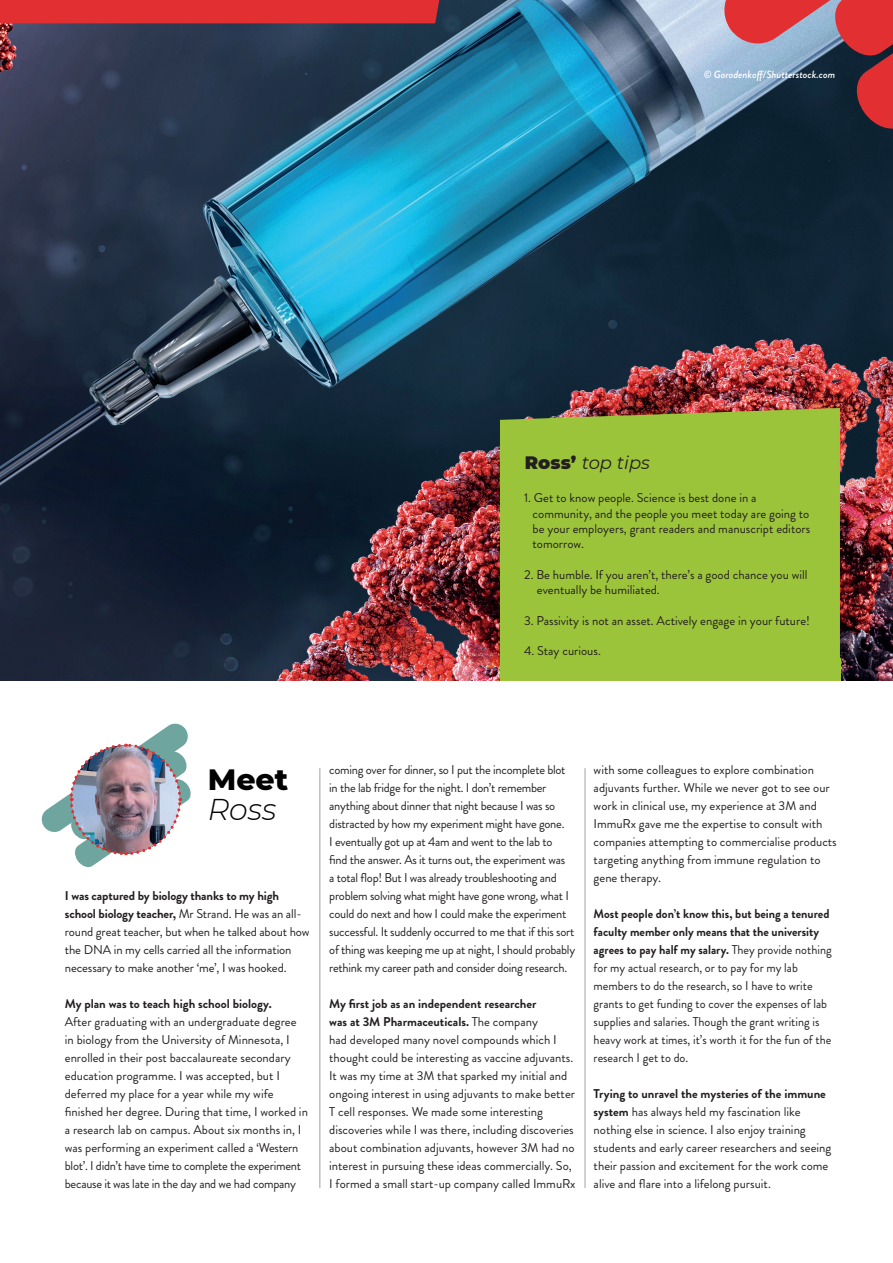
<style>
.page{position:relative;width:893px;height:1263px;background:#fff}
.page>*{position:absolute;margin:0;border:0;box-sizing:border-box;transform-origin:0 0}
.t1{font:800 30px "Montserrat";color:#000}
.t2{font:italic 300 30px "Montserrat";color:#000}
.t3{font:italic 18px "Montserrat";color:#231f20}
.t4{font:12.75px/18px "Brandon Grotesque";color:#231f20}
.t5{font:12.75px/18px "Brandon Grotesque";letter-spacing:-.02em;color:#231f20}
.t6{font:12.75px/18px "Brandon Grotesque";color:#231f20;scale:.96 1}
.t7{font:italic 500 10.5px "Brandon Grotesque";color:#fff}
.s1{font-weight:900;font-style:normal}
.s2{font-weight:700}
</style>
<div class="page">
<img style="left:0;top:0;width:893px;height:681px">
<div style="left:0;top:0;width:439px;height:23px;background:#e22f32"></div>
<div style="left:500px;top:408px;width:340px;height:251px;background:#9cc43b"></div>
<div style="left:500px;top:659px;width:340px;height:25px;background:#9cc43b"></div>
<img style="left:41px;top:723px;width:150px;height:144px">
<svg style="left:720px;top:0;width:173px;height:133px"></svg>
<hr style="left:319px;top:768px;width:1px;height:420px;background:#a0a1a5">
<hr style="left:585px;top:768px;width:1px;height:420px;background:#a0a1a5">
<div style="left:0;top:681px;width:893px;height:34px;background:#fff"></div>
<p class="t7" style="left:704px;top:67px;width:133px">© Gorodenkoff/Shutterstock.com</p>
<p class="t3" style="left:525px;top:451px;width:127px"><span class="s1">Ross’</span> top tips</p>
<p class="t4" style="left:524px;top:489px;width:234px">1. Get to know people. Science is best done in a</p>
<p class="t4" style="left:533px;top:506px;width:279px;line-height:15.3px;text-align:justify">community, and the people you meet today are going to be your employers, grant readers and manuscript editors tomorrow.</p>
<p class="t4" style="left:524px;top:566px;width:285px">2. Be humble. If you aren’t, there’s a good chance you will</p>
<p class="t4" style="left:537px;top:581px;width:124px">eventually be humiliated.</p>
<p class="t4" style="left:524px;top:612px;width:287px">3. Passivity is not an asset. Actively engage in your future!</p>
<p class="t4" style="left:524px;top:642px;width:78px">4. Stay curious.</p>
<p class="t1" style="left:208px;top:757px;width:82px">Meet</p>
<p class="t2" style="left:208px;top:789px;width:70px">Ross</p>
<p class="t4" style="left:65px;top:887px;width:246px"><span class="s2">I was captured by biology thanks to my high school biology teacher,</span> Mr Strand. He was an all&shy;round great teacher, but when he talked about how the DNA in my cells carried all the information necessary to make another ‘me’, I was hooked.</p>
<p class="t4" style="left:65px;top:995px;width:245px"><span class="s2">My plan was to teach high school biology.<br></span>After graduating with an undergraduate degree in biology from the University of Minnesota, I enrolled in their post baccalaureate secondary education programme. I was accepted, but I deferred my place for a year while my wife finished her degree. During that time, I worked in a research lab on campus. About six months in, I was performing an experiment called a ‘Western blot’. I didn’t have time to complete the experiment because it was late in the day and we had company</p>
<p class="t5" style="left:329px;top:761px;width:247px">coming over for dinner, so I put the incomplete blot in the lab fridge for the night. I don’t remember anything about dinner that night because I was so distracted by how my experiment might have gone.<br>I eventually got up at 4am and went to the lab to<br>find the answer. As it turns out, the experiment was<br>a total flop! But I was already troubleshooting and problem solving what might have gone wrong, what I could do next and how I could make the experiment successful. It suddenly occurred to me that if this sort of thing was keeping me up at night, I should probably rethink my career path and consider doing research.</p>
<p class="t4" style="left:329px;top:995px;width:248px"><span class="s2">My first job as an independent researcher<br>was at 3M Pharmaceuticals.</span> The company<br>had developed many novel compounds which I thought could be interesting as vaccine adjuvants.<br>It was my time at 3M that sparked my initial and ongoing interest in using adjuvants to make better T cell responses. We made some interesting discoveries while I was there, including discoveries about combination adjuvants, however 3M had no interest in pursuing these ideas commercially. So, I formed a small start-up company called ImmuRx</p>
<p class="t4" style="left:594px;top:761px;width:245px">with some colleagues to explore combination adjuvants further. While we never got to see our work in clinical use, my experience at 3M and ImmuRx gave me the expertise to consult with companies attempting to commercialise products targeting anything from immune regulation to gene therapy.</p>
<p class="t6" style="left:594px;top:905px;width:249px"><span class="s2">Most people don’t know this, but being a tenured faculty member only means that the university agrees to pay half my salary.</span> They provide nothing for my actual research, or to pay for my lab members to do the research, so I have to write grants to get funding to cover the expenses of lab supplies and salaries. Though the grant writing is heavy work at times, it’s worth it for the fun of the research I get to do.</p>
<p class="t4" style="left:594px;top:1085px;width:239px"><span class="s2">Trying to unravel the mysteries of the immune system</span> has always held my fascination like nothing else in science. I also enjoy training students and early career researchers and seeing their passion and excitement for the work come alive and flare into a lifelong pursuit.</p>
</div>
